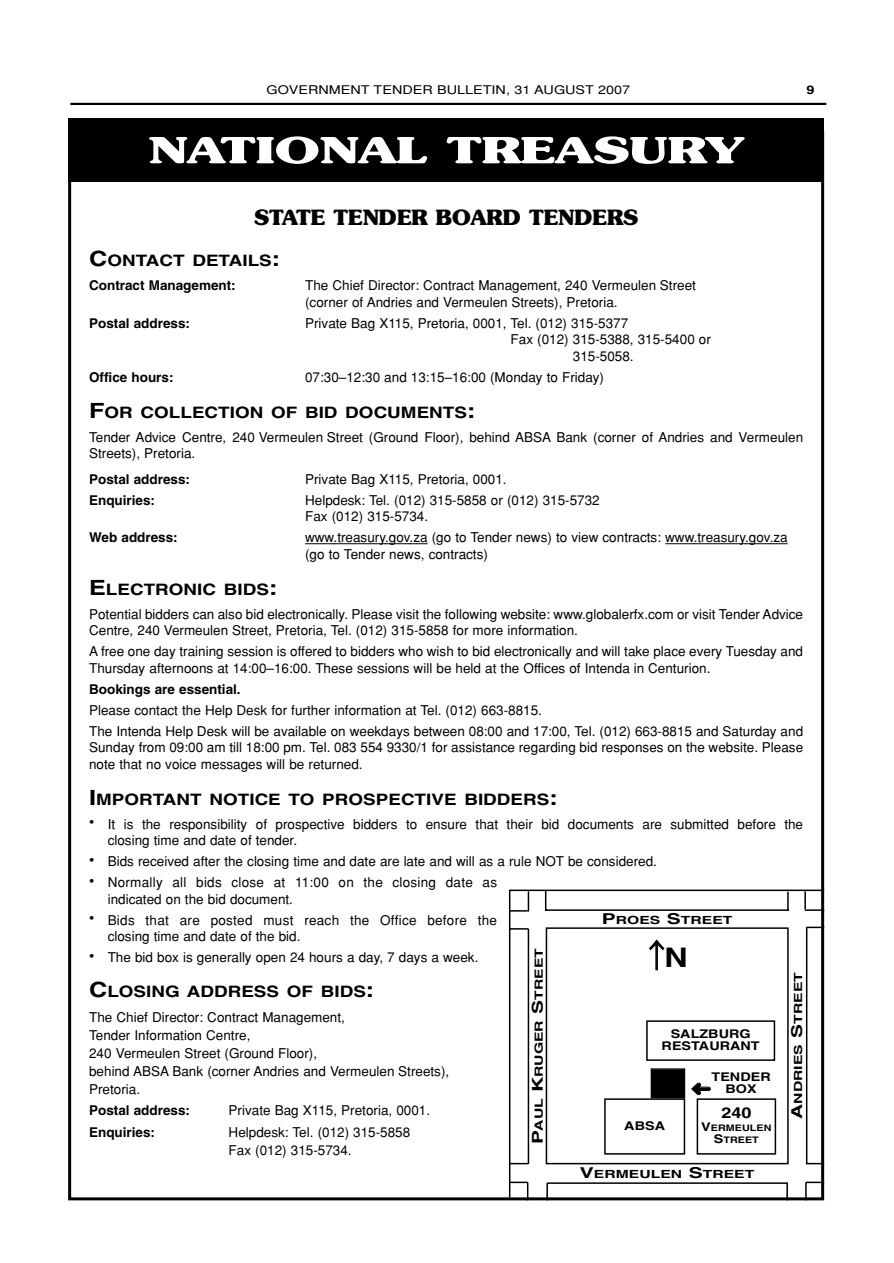
<style>
.page{position:relative;width:894px;height:1263px;background:#fff}
.page>*{position:absolute;margin:0;border:0;box-sizing:border-box;transform-origin:0 0}
.t1{font:700 36px "Souvenir";color:#fff;scale:1.4 1}
.t2{font:700 27px "Helvetica";color:#000;scale:1.2 1}
.t3{font:700 21px "Souvenir";color:#000}
.t4{font:700 15.75px "Helvetica";color:#000;scale:1.2 1}
.t5{font:700 15px "Helvetica";color:#000;scale:1.2 1}
.t6{font:13.5px/16.5px "Helvetica";color:#000}
.t7{font:13.5px/16.5px "Helvetica";letter-spacing:.02em;color:#000}
.t8{font:700 13.5px "Helvetica";color:#000}
.t9{font:12px "Helvetica";color:#000;scale:1.2 1}
.t10{font:700 12px/12px "Helvetica";color:#000;text-align:center;scale:1.2 1}
.t11{font:700 11.25px "Helvetica";color:#000;scale:1.4 1}
.t12{font:700 9px/12px "Helvetica";color:#000;text-align:center;scale:1.2 1}
.s1{font-size:21px}
.s2{font-size:15px}
.s3{font-size:12px}
</style>
<div class="page">
<hr style="left:70px;top:103px;width:756px;height:2px;background:#000">
<svg style="left:305px;top:543px;width:29px;height:1px"></svg>
<hr style="left:334px;top:543px;width:52px;height:1px;background:#000">
<svg style="left:385px;top:543px;width:43px;height:1px"></svg>
<svg style="left:665px;top:543px;width:29px;height:1px"></svg>
<hr style="left:694px;top:543px;width:52px;height:1px;background:#000">
<svg style="left:745px;top:543px;width:43px;height:1px"></svg>
<div style="left:68px;top:118px;width:756px;height:64px;background:#000"></div>
<svg style="left:508px;top:889px;width:317px;height:312px"></svg>
<div style="left:697px;top:1098px;width:79px;height:57px;border:2px solid #000"></div>
<div style="left:604px;top:1098px;width:81px;height:57px;border:2px solid #000"></div>
<div style="left:646px;top:1020px;width:129px;height:41px;border:2px solid #000"></div>
<div style="left:652px;top:1070px;width:32px;height:27px;background:#000"></div>
<div style="left:651px;top:1068px;width:34px;height:30px;border:2px solid #000"></div>
<svg style="left:528px;top:891px;width:1px;height:21px"></svg>
<svg style="left:510px;top:928px;width:18px;height:2px"></svg>
<svg style="left:804px;top:891px;width:2px;height:18px"></svg>
<svg style="left:806px;top:927px;width:18px;height:1px"></svg>
<hr style="left:510px;top:890px;width:314px;height:1px;background:#000">
<hr style="left:509px;top:890px;width:1px;height:307px;background:#000">
<svg style="left:692px;top:1083px;width:18px;height:11px"></svg>
<svg style="left:650px;top:940px;width:14px;height:30px"></svg>
<p class="t9" style="left:267px;top:85px;width:305px">GOVERNMENT TENDER BULLETIN, 31 AUGUST 2007</p>
<p class="t10" style="left:806px;top:85px;width:8px">9</p>
<h1 class="t1" style="left:148px;top:136px;width:427px">NATIONAL TREASURY</h1>
<h3 class="t3" style="left:254px;top:209px;width:386px">STATE TENDER BOARD TENDERS</h3>
<p class="t4" style="left:89px;top:255px;width:161px"><span class="s1">C</span>ONTACT DETAILS<span class="s1">:</span></p>
<p class="t8" style="left:89px;top:281px;width:148px">Contract Management:</p>
<p class="t6" style="left:305px;top:279px;width:392px">The Chief Director: Contract Management, 240 Vermeulen Street (corner of Andries and Vermeulen Streets), Pretoria.</p>
<p class="t8" style="left:89px;top:318px;width:102px">Postal address:</p>
<p class="t6" style="left:305px;top:316px;width:325px">Private Bag X115, Pretoria, 0001, Tel. (012) 315-5377</p>
<p class="t6" style="left:511px;top:333px;width:202px">Fax (012) 315-5388, 315-5400 or</p>
<p class="t6" style="left:573px;top:349px;width:62px">315-5058.</p>
<p class="t8" style="left:89px;top:372px;width:86px">Office hours:</p>
<p class="t6" style="left:305px;top:370px;width:300px">07:30–12:30 and 13:15–16:00 (Monday to Friday)</p>
<p class="t4" style="left:89px;top:407px;width:323px"><span class="s1">F</span>OR COLLECTION OF BID DOCUMENTS<span class="s1">:</span></p>
<p class="t6" style="left:89px;top:430px;width:716px">Tender Advice Centre, 240 Vermeulen Street (Ground Floor), behind ABSA Bank (corner of Andries and Vermeulen<br>Streets), Pretoria.</p>
<p class="t8" style="left:89px;top:474px;width:102px">Postal address:</p>
<p class="t6" style="left:305px;top:472px;width:203px">Private Bag X115, Pretoria, 0001.</p>
<p class="t8" style="left:89px;top:495px;width:68px">Enquiries:</p>
<p class="t6" style="left:305px;top:493px;width:296px">Helpdesk: Tel. (012) 315-5858 or (012) 315-5732<br>Fax (012) 315-5734.</p>
<p class="t8" style="left:89px;top:533px;width:90px">Web address:</p>
<p class="t6" style="left:305px;top:531px;width:484px">www.treasury.gov.za (go to Tender news) to view contracts: www.treasury.gov.za (go to Tender news, contracts)</p>
<p class="t4" style="left:89px;top:584px;width:158px"><span class="s1">E</span>LECTRONIC BIDS<span class="s1">:</span></p>
<p class="t6" style="left:89px;top:607px;width:716px">Potential bidders can also bid electronically. Please visit the following website: www.globalerfx.com or visit Tender Advice<br>Centre, 240 Vermeulen Street, Pretoria, Tel. (012) 315-5858 for more information.</p>
<p class="t6" style="left:89px;top:645px;width:716px">A free one day training session is offered to bidders who wish to bid electronically and will take place every Tuesday and<br>Thursday afternoons at 14:00–16:00. These sessions will be held at the Offices of Intenda in Centurion.</p>
<p class="t8" style="left:89px;top:684px;width:153px">Bookings are essential.</p>
<p class="t6" style="left:89px;top:701px;width:716px;line-height:21px">Please contact the Help Desk for further information at Tel. (012) 663-8815.<br>The Intenda Help Desk will be available on weekdays between 08:00 and 17:00, Tel. (012) 663-8815 and Saturday and</p>
<p class="t6" style="left:89px;top:741px;width:716px">Sunday from 09:00 am till 18:00 pm. Tel. 083 554 9330/1 for assistance regarding bid responses on the website. Please note that no voice messages will be returned.</p>
<p class="t4" style="left:89px;top:794px;width:392px"><span class="s1">I</span>MPORTANT NOTICE TO PROSPECTIVE BIDDERS<span class="s1">:</span></p>
<p class="t6" style="left:108px;top:817px;width:697px;text-indent:-19px"><span class="s2">•</span> It is the responsibility of prospective bidders to ensure that their bid documents are submitted before the closing time and date of tender.</p>
<p class="t6" style="left:89px;top:855px;width:569px"><span class="s2">•</span> Bids received after the closing time and date are late and will as a rule NOT be considered.</p>
<p class="t7" style="left:108px;top:876px;width:391px;text-indent:-19px"><span class="s2">•</span> Normally all bids close at 11:00 on the closing date as indicated on the bid document.</p>
<p class="t7" style="left:108px;top:913px;width:391px;text-indent:-19px"><span class="s2">•</span> Bids that are posted must reach the Office before the closing time and date of the bid.</p>
<p class="t6" style="left:89px;top:951px;width:391px"><span class="s2">•</span> The bid box is generally open 24 hours a day, 7 days a week.</p>
<p class="t4" style="left:89px;top:986px;width:239px"><span class="s1">C</span>LOSING ADDRESS OF BIDS<span class="s1">:</span></p>
<p class="t6" style="left:89px;top:1010px;width:362px;line-height:18px">The Chief Director: Contract Management,<br>Tender Information Centre,<br>240 Vermeulen Street (Ground Floor),<br>behind ABSA Bank (corner Andries and Vermeulen Streets), Pretoria.</p>
<p class="t8" style="left:89px;top:1106px;width:102px">Postal address:</p>
<p class="t6" style="left:229px;top:1104px;width:203px">Private Bag X115, Pretoria, 0001.</p>
<p class="t8" style="left:89px;top:1128px;width:68px">Enquiries:</p>
<p class="t6" style="left:229px;top:1125px;width:183px;line-height:17.5px">Helpdesk: Tel. (012) 315-5858<br>Fax (012) 315-5734.</p>
<p class="t11" style="left:602px;top:916px;width:95px"><span class="s2">P</span>ROES <span class="s2">S</span>TREET</p>
<h2 class="t2" style="left:665px;top:947px;width:21px">N</h2>
<p class="t11" style="left:535px;top:1144px;width:141px;rotate:-90deg"><span class="s2">P</span>AUL <span class="s2">K</span>RUGER <span class="s2">S</span>TREET</p>
<p class="t11" style="left:794px;top:1119px;width:106px;rotate:-90deg"><span class="s2">A</span>NDRIES <span class="s2">S</span>TREET</p>
<p class="t10" style="left:662px;top:1029px;width:83px">SALZBURG<br>RESTAURANT</p>
<p class="t10" style="left:712px;top:1072px;width:51px">TENDER<br>BOX</p>
<p class="t5" style="left:721px;top:1107px;width:27px">240</p>
<p class="t12" style="left:701px;top:1123px;width:60px"><span class="s3">V</span>ERMEULEN<br><span class="s3">S</span>TREET</p>
<p class="t10" style="left:624px;top:1121px;width:35px">ABSA</p>
<p class="t11" style="left:580px;top:1170px;width:126px"><span class="s2">V</span>ERMEULEN <span class="s2">S</span>TREET</p>
</div>
